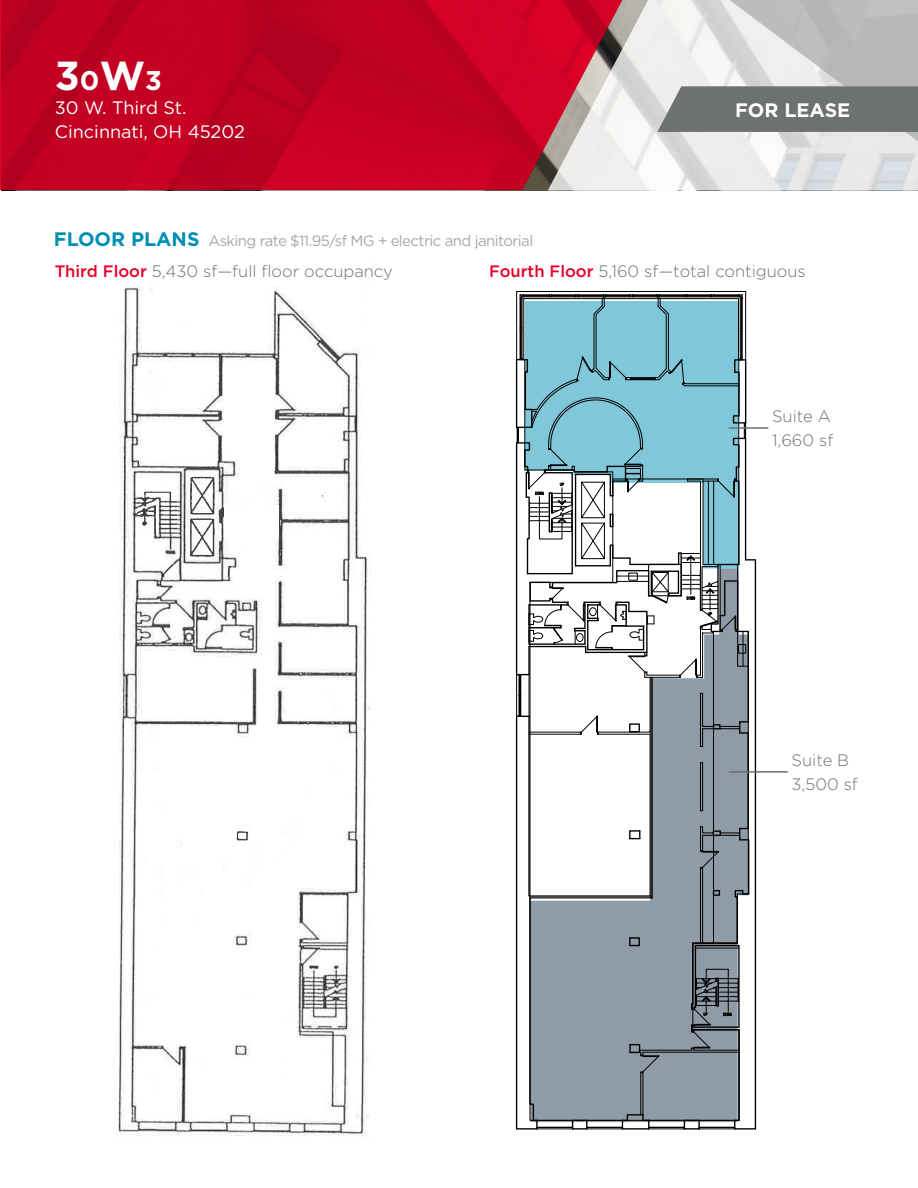
<style>
.page{position:relative;width:918px;height:1188px;background:#fff}
.page>*{position:absolute;margin:0;border:0;box-sizing:border-box;transform-origin:0 0}
.t1{font:700 40.5px "Gotham";color:#fff}
.t2{font:700 19.5px "Gotham";color:#0090b3}
.t3{font:700 19.5px "Gotham";color:#fff}
.t4{font:18px/24px "Gotham";color:#fff}
.t5{font:300 16.5px/24px "Gotham";color:#6e7171}
.t6{font:15px "Gotham";letter-spacing:-.04em;color:#a7a8aa}
.s1{font-size:27px}
.s2{font-weight:500;color:#e8002a}
</style>
<div class="page">
<svg style="left:0;top:0;width:548px;height:190px;background:#c10022"></svg>
<svg style="left:548px;top:0;width:370px;height:191px;background:#dbbabe"></svg>
<svg style="left:657px;top:0;width:261px;height:142px;background:#b5b6b6"></svg>
<img style="left:114px;top:969px;width:255px;height:167px">
<img style="left:119px;top:271px;width:254px;height:698px">
<svg style="left:515px;top:291px;width:242px;height:839px"></svg>
<hr style="left:720px;top:564px;width:1px;height:52px;background:#000">
<hr style="left:530px;top:897px;width:122px;height:1px;background:#000">
<div style="left:364px;top:363px;width:61px;height:72px;background:#fff"></div>
<div style="left:224px;top:506px;width:54px;height:33px;background:#fff"></div>
<hr style="left:729px;top:427px;width:39px;height:2px;background:#6e7171">
<hr style="left:729px;top:771px;width:59px;height:2px;background:#6e7171">
<h1 class="t1" style="left:55px;top:49px;width:109px">3<span class="s1">0</span>W<span class="s1">3</span></h1>
<p class="t4" style="left:55px;top:95px;width:192px">30 W. Third St.<br>Cincinnati, OH 45202</p>
<p class="t3" style="left:735px;top:97px;width:117px">FOR LEASE</p>
<p class="t2" style="left:54px;top:226px;width:147px">FLOOR PLANS</p>
<p class="t5" style="left:55px;top:259px;width:340px"><span class="s2">Third Floor</span> 5,430 sf—full floor occupancy</p>
<p class="t5" style="left:489px;top:259px;width:318px"><span class="s2">Fourth Floor</span> 5,160 sf—total contiguous</p>
<p class="t6" style="left:208px;top:231px;width:326px">Asking rate $11.95/sf MG + electric and janitorial</p>
<p class="t5" style="left:772px;top:404px;width:63px">Suite A<br>1,660 sf</p>
<p class="t5" style="left:792px;top:748px;width:68px">Suite B<br>3,500 sf</p>
</div>
